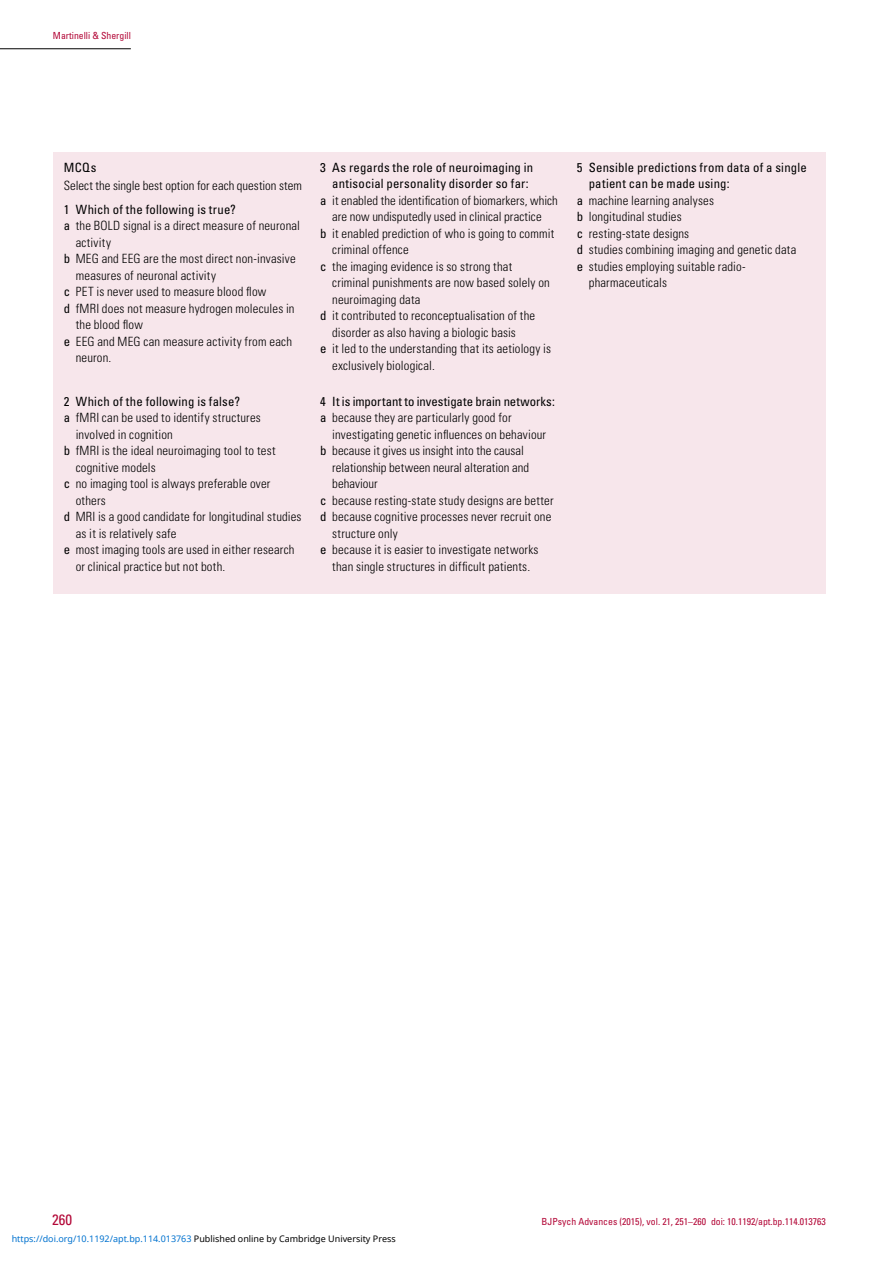
<style>
.page{position:relative;width:893px;height:1263px;background:#fff}
.page>*{position:absolute;margin:0;border:0;box-sizing:border-box;transform-origin:0 0}
.t1{font:condensed 15px "Univers LT Std";color:#b30838}
.t2{font:300 condensed 12.75px/16.5px "Univers LT Std";letter-spacing:.015em;color:#000}
.t3{font:condensed 12.75px/16.5px "Univers LT Std";letter-spacing:.015em;color:#000}
.t4{font:condensed 9.75px "Univers LT Std";color:#b30838}
.t5{font:9px "Noto Sans";color:#0172cf}
.s1{font-weight:400}
.s2{font-weight:300}
.s3{color:#000}
</style>
<div class="page">
<hr style="left:0;top:49px;width:131px;height:1px;background:#000">
<div style="left:53px;top:152px;width:773px;height:442px;background:#f7e6eb"></div>
<p class="t4" style="left:53px;top:30px;width:79px">Martinelli &amp; Shergill</p>
<p class="t3" style="left:64px;top:159px;width:34px">MCQs</p>
<p class="t2" style="left:64px;top:177px;width:240px">Select the single best option for each question stem</p>
<p class="t3" style="left:64px;top:201px;width:174px">1 Which of the following is true?</p>
<p class="t2" style="left:64px;top:217px;width:238px"><span class="s1">a</span> the BOLD signal is a direct measure of neuronal</p>
<p class="t2" style="left:76px;top:234px;width:37px">activity</p>
<p class="t2" style="left:64px;top:250px;width:233px"><span class="s1">b</span> MEG and EEG are the most direct non-invasive</p>
<p class="t2" style="left:76px;top:267px;width:142px">measures of neuronal activity</p>
<p class="t2" style="left:64px;top:283px;width:204px"><span class="s1">c</span> PET is never used to measure blood flow</p>
<p class="t2" style="left:64px;top:300px;width:232px"><span class="s1">d</span> fMRI does not measure hydrogen molecules in</p>
<p class="t2" style="left:76px;top:316px;width:69px">the blood flow</p>
<p class="t2" style="left:64px;top:333px;width:230px"><span class="s1">e</span> EEG and MEG can measure activity from each</p>
<p class="t2" style="left:76px;top:349px;width:37px">neuron.</p>
<p class="t3" style="left:64px;top:393px;width:178px">2 Which of the following is false?</p>
<p class="t2" style="left:64px;top:409px;width:199px"><span class="s1">a</span> fMRI can be used to identify structures</p>
<p class="t2" style="left:76px;top:426px;width:99px">involved in cognition</p>
<p class="t2" style="left:64px;top:442px;width:213px"><span class="s1">b</span> fMRI is the ideal neuroimaging tool to test</p>
<p class="t2" style="left:76px;top:459px;width:81px">cognitive models</p>
<p class="t2" style="left:64px;top:475px;width:208px"><span class="s1">c</span> no imaging tool is always preferable over</p>
<p class="t2" style="left:76px;top:492px;width:32px">others</p>
<p class="t2" style="left:64px;top:508px;width:239px"><span class="s1">d</span> MRI is a good candidate for longitudinal studies</p>
<p class="t2" style="left:76px;top:525px;width:102px">as it is relatively safe</p>
<p class="t2" style="left:64px;top:541px;width:232px"><span class="s1">e</span> most imaging tools are used in either research</p>
<p class="t2" style="left:76px;top:558px;width:151px">or clinical practice but not both.</p>
<p class="t3" style="left:320px;top:159px;width:214px">3 As regards the role of neuroimaging in</p>
<p class="t3" style="left:332px;top:175px;width:198px">antisocial personality disorder so far:</p>
<p class="t2" style="left:320px;top:192px;width:239px"><span class="s1">a</span> it enabled the identification of biomarkers, which</p>
<p class="t2" style="left:332px;top:208px;width:211px">are now undisputedly used in clinical practice</p>
<p class="t2" style="left:320px;top:225px;width:235px"><span class="s1">b</span> it enabled prediction of who is going to commit</p>
<p class="t2" style="left:332px;top:241px;width:78px">criminal offence</p>
<p class="t2" style="left:320px;top:258px;width:194px"><span class="s1">c</span> the imaging evidence is so strong that</p>
<p class="t2" style="left:332px;top:274px;width:219px">criminal punishments are now based solely on</p>
<p class="t2" style="left:332px;top:291px;width:90px">neuroimaging data</p>
<p class="t2" style="left:320px;top:307px;width:216px"><span class="s1">d</span> it contributed to reconceptualisation of the</p>
<p class="t2" style="left:332px;top:324px;width:185px">disorder as also having a biologic basis</p>
<p class="t2" style="left:320px;top:340px;width:232px"><span class="s1">e</span> it led to the understanding that its aetiology is</p>
<p class="t2" style="left:332px;top:357px;width:104px">exclusively biological.</p>
<p class="t3" style="left:320px;top:393px;width:236px">4 It is important to investigate brain networks: a <span class="s2">because they are particularly good for</span></p>
<p class="t2" style="left:320px;top:426px;width:227px;text-indent:12px">investigating genetic influences on behaviour <span class="s1">b</span> because it gives us insight into the causal</p>
<p class="t2" style="left:332px;top:459px;width:198px">relationship between neural alteration and</p>
<p class="t2" style="left:332px;top:475px;width:47px">behaviour</p>
<p class="t2" style="left:320px;top:492px;width:235px"><span class="s1">c</span> because resting-state study designs are better</p>
<p class="t2" style="left:320px;top:508px;width:233px"><span class="s1">d</span> because cognitive processes never recruit one</p>
<p class="t2" style="left:332px;top:525px;width:67px">structure only</p>
<p class="t2" style="left:320px;top:541px;width:220px"><span class="s1">e</span> because it is easier to investigate networks</p>
<p class="t2" style="left:332px;top:558px;width:199px">than single structures in difficult patients.</p>
<p class="t3" style="left:577px;top:159px;width:231px">5 Sensible predictions from data of a single</p>
<p class="t3" style="left:589px;top:175px;width:142px">patient can be made using:</p>
<p class="t2" style="left:577px;top:192px;width:139px"><span class="s1">a</span> machine learning analyses</p>
<p class="t2" style="left:577px;top:208px;width:106px"><span class="s1">b</span> longitudinal studies</p>
<p class="t2" style="left:577px;top:225px;width:114px"><span class="s1">c</span> resting-state designs</p>
<p class="t2" style="left:577px;top:241px;width:221px"><span class="s1">d</span> studies combining imaging and genetic data</p>
<p class="t2" style="left:577px;top:258px;width:169px"><span class="s1">e</span> studies employing suitable radio-</p>
<p class="t2" style="left:589px;top:274px;width:80px">pharmaceuticals</p>
<p class="t1" style="left:52px;top:1210px;width:21px">260</p>
<p class="t4" style="left:542px;top:1216px;width:286px">BJPsych Advances (2015), vol. 21, 251–260 doi: 10.1192/apt.bp.114.013763</p>
<p class="t5" style="left:12px;top:1232px;width:386px">https://doi.org/10.1192/apt.bp.114.013763 <span class="s3">Published online by Cambridge University Press</span></p>
</div>
